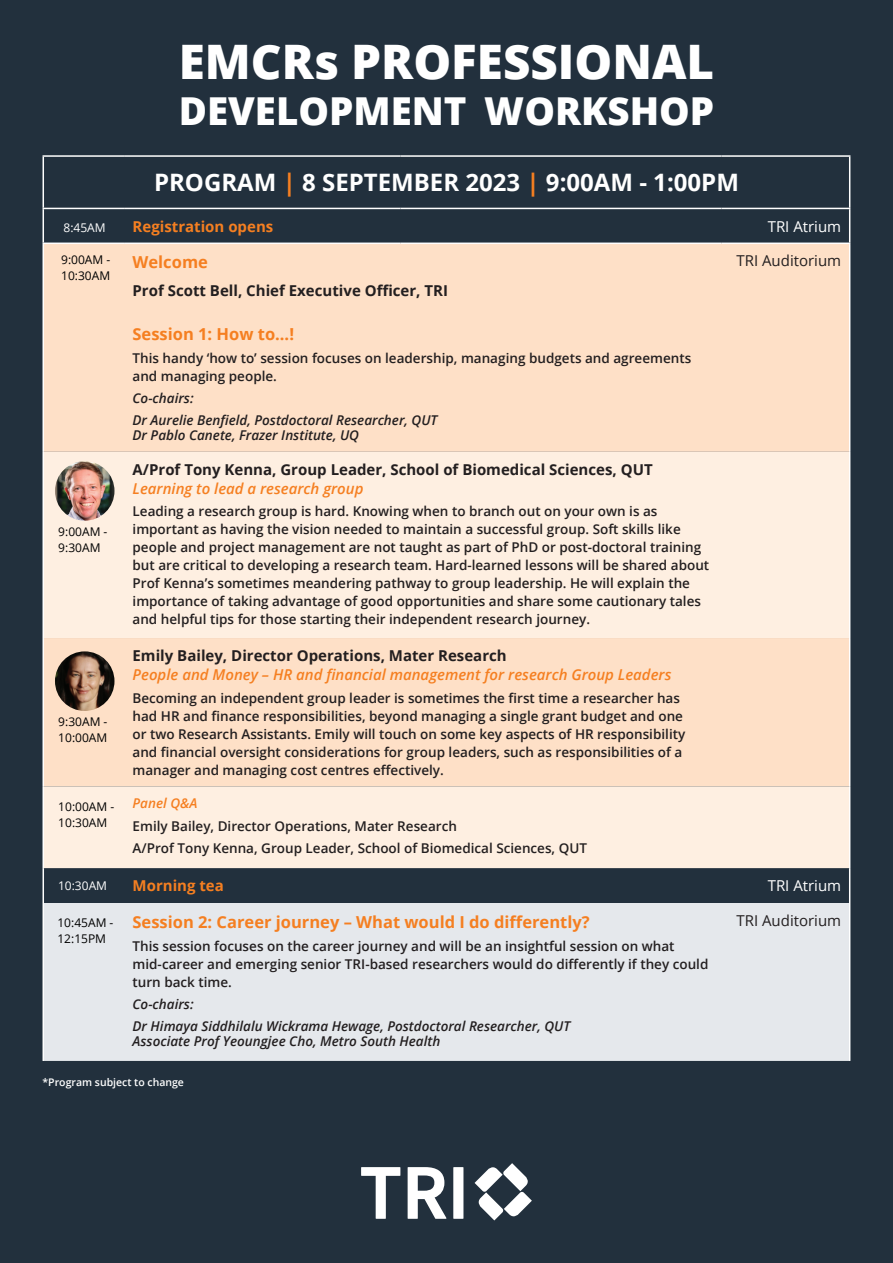
<style>
.page{position:relative;width:893px;height:1263px;background:#22303d}
.page>*{position:absolute;margin:0;border:0;box-sizing:border-box;transform-origin:0 0}
.t1{font:800 47.55px "Open Sans";color:#fff}
.t2{font:800 38.55px "Open Sans";color:#fff}
.t3{font:700 24px "Open Sans";color:#fff}
.t4{font:700 16.5px "Open Sans";color:#f57f21}
.t5{font:700 15px "Open Sans";color:#231f20}
.t6{font:italic 600 15px "Open Sans";color:#f57f21}
.t7{font:700 15px "Open Sans";color:#f57f21}
.t8{font:15px "Open Sans";color:#231f20}
.t9{font:15px "Open Sans";color:#fff}
.t10{font:600 13.5px/18px "Open Sans";color:#231f20}
.t11{font:italic 600 13.5px/22.2px "Open Sans";color:#231f20}
.t12{font:italic 600 13.5px "Open Sans";color:#f57f21}
.t13{font:12px/16.2px "Open Sans";color:#000}
.t14{font:12px "Open Sans";color:#fff}
.t15{font:600 10.5px "Open Sans";color:#fff}
.s1{color:#f57f21}
</style>
<div class="page">
<svg style="left:44px;top:209px;width:805px;height:660px"></svg>
<div style="left:44px;top:244px;width:805px;height:208px;background:#fee0c7"></div>
<svg style="left:44px;top:452px;width:805px;height:416px;background:#fde9d7"></svg>
<div style="left:44px;top:903px;width:805px;height:158px;background:#e5e8ec"></div>
<hr style="left:43px;top:155px;width:81px;height:2px;background:#fff">
<hr style="left:43px;top:157px;width:1px;height:51px;background:#fff">
<hr style="left:124px;top:155px;width:276px;height:2px;background:#fff">
<hr style="left:400px;top:155px;width:321px;height:2px;background:#fff">
<hr style="left:721px;top:155px;width:129px;height:2px;background:#fff">
<hr style="left:849px;top:157px;width:1px;height:51px;background:#fff">
<hr style="left:43px;top:208px;width:81px;height:1px;background:#fff">
<hr style="left:43px;top:209px;width:1px;height:34px;background:#fff">
<hr style="left:124px;top:208px;width:276px;height:1px;background:#fff">
<hr style="left:400px;top:208px;width:321px;height:1px;background:#fff">
<hr style="left:721px;top:208px;width:129px;height:1px;background:#fff">
<hr style="left:849px;top:209px;width:1px;height:34px;background:#fff">
<hr style="left:43px;top:243px;width:81px;height:1px;background:#fff">
<hr style="left:124px;top:243px;width:276px;height:1px;background:#fff">
<hr style="left:400px;top:243px;width:321px;height:1px;background:#fff">
<hr style="left:721px;top:243px;width:129px;height:1px;background:#fff">
<hr style="left:43px;top:452px;width:1px;height:186px;background:#fff">
<hr style="left:849px;top:452px;width:1px;height:186px;background:#fff">
<hr style="left:43px;top:638px;width:1px;height:148px;background:#fff">
<hr style="left:849px;top:638px;width:1px;height:148px;background:#fff">
<hr style="left:43px;top:786px;width:1px;height:82px;background:#fff">
<hr style="left:849px;top:786px;width:1px;height:82px;background:#fff">
<hr style="left:43px;top:868px;width:1px;height:35px;background:#fff">
<hr style="left:849px;top:868px;width:1px;height:35px;background:#fff">
<hr style="left:43px;top:903px;width:1px;height:158px;background:#fff">
<hr style="left:849px;top:903px;width:1px;height:158px;background:#fff">
<hr style="left:43px;top:244px;width:1px;height:208px;background:#fff">
<hr style="left:849px;top:244px;width:1px;height:208px;background:#fff">
<img style="left:55px;top:461px;width:59px;height:60px;border-radius:30px">
<img style="left:55px;top:651px;width:59px;height:60px;border-radius:30px">
<svg style="left:475px;top:1163px;width:57px;height:57px"></svg>
<svg style="left:361px;top:1167px;width:39px;height:52px"></svg>
<svg style="left:408px;top:1167px;width:38px;height:52px"></svg>
<div style="left:453px;top:1167px;width:10px;height:52px;background:#fff"></div>
<h1 class="t1" style="left:179px;top:25px;width:537px">EMCRs PROFESSIONAL</h1>
<h2 class="t2" style="left:179px;top:82px;width:537px">DEVELOPMENT WORKSHOP</h2>
<h3 class="t3" style="left:154px;top:166px;width:586px">PROGRAM <span class="s1">|</span> 8 SEPTEMBER 2023 <span class="s1">|</span> 9:00AM - 1:00PM</h3>
<p class="t14" style="left:63px;top:219px;width:44px">8:45AM</p>
<p class="t7" style="left:133px;top:216px;width:142px">Registration opens</p>
<p class="t9" style="left:768px;top:216px;width:75px">TRI Atrium</p>
<p class="t13" style="left:61px;top:251px;width:51px">9:00AM -<br>10:30AM</p>
<p class="t4" style="left:133px;top:250px;width:77px">Welcome</p>
<p class="t5" style="left:133px;top:280px;width:317px">Prof Scott Bell, Chief Executive Officer, TRI</p>
<p class="t4" style="left:133px;top:323px;width:163px">Session 1: How to...!</p>
<p class="t10" style="left:133px;top:348px;width:560px">This handy ‘how to’ session focuses on leadership, managing budgets and agreements and managing people.</p>
<p class="t11" style="left:133px;top:387px;width:306px">Co-chairs:<br>Dr Aurelie Benfield, Postdoctoral Researcher, QUT</p>
<p class="t11" style="left:133px;top:424px;width:228px">Dr Pablo Canete, Frazer Institute, UQ</p>
<p class="t8" style="left:736px;top:251px;width:106px">TRI Auditorium</p>
<p class="t13" style="left:58px;top:523px;width:51px">9:00AM -<br>9:30AM</p>
<p class="t13" style="left:58px;top:713px;width:51px">9:30AM -<br>10:00AM</p>
<p class="t13" style="left:58px;top:798px;width:58px">10:00AM -<br>10:30AM</p>
<p class="t5" style="left:133px;top:459px;width:522px">A/Prof Tony Kenna, Group Leader, School of Biomedical Sciences, QUT</p>
<p class="t6" style="left:133px;top:478px;width:232px">Learning to lead a research group</p>
<p class="t10" style="left:133px;top:502px;width:578px">Leading a research group is hard. Knowing when to branch out on your own is as important as having the vision needed to maintain a successful group. Soft skills like people and project management are not taught as part of PhD or post-doctoral training but are critical to developing a research team. Hard-learned lessons will be shared about Prof Kenna’s sometimes meandering pathway to group leadership. He will explain the importance of taking advantage of good opportunities and share some cautionary tales and helpful tips for those starting their independent research journey.</p>
<p class="t5" style="left:133px;top:645px;width:376px">Emily Bailey, Director Operations, Mater Research</p>
<p class="t6" style="left:133px;top:665px;width:540px">People and Money – HR and financial management for research Group Leaders</p>
<p class="t10" style="left:133px;top:688px;width:554px">Becoming an independent group leader is sometimes the first time a researcher has had HR and finance responsibilities, beyond managing a single grant budget and one or two Research Assistants. Emily will touch on some key aspects of HR responsibility and financial oversight considerations for group leaders, such as responsibilities of a manager and managing cost centres effectively.</p>
<p class="t12" style="left:133px;top:794px;width:66px">Panel Q&amp;A</p>
<p class="t10" style="left:133px;top:814px;width:456px;line-height:22.2px">Emily Bailey, Director Operations, Mater Research<br>A/Prof Tony Kenna, Group Leader, School of Biomedical Sciences, QUT</p>
<p class="t14" style="left:58px;top:877px;width:51px">10:30AM</p>
<p class="t7" style="left:133px;top:875px;width:93px">Morning tea</p>
<p class="t9" style="left:768px;top:875px;width:75px">TRI Atrium</p>
<p class="t4" style="left:133px;top:911px;width:459px">Session 2: Career journey – What would I do differently?</p>
<p class="t10" style="left:133px;top:936px;width:577px">This session focuses on the career journey and will be an insightful session on what mid‑career and emerging senior TRI-based researchers would do differently if they could turn back time.</p>
<p class="t11" style="left:133px;top:993px;width:439px">Co-chairs:<br>Dr Himaya Siddhilalu Wickrama Hewage, Postdoctoral Researcher, QUT</p>
<p class="t11" style="left:133px;top:1030px;width:309px">Associate Prof Yeoungjee Cho, Metro South Health</p>
<p class="t8" style="left:736px;top:910px;width:106px">TRI Auditorium</p>
<p class="t13" style="left:57px;top:914px;width:58px">10:45AM -<br>12:15PM</p>
<p class="t15" style="left:43px;top:1075px;width:143px">*Program subject to change</p>
</div>
